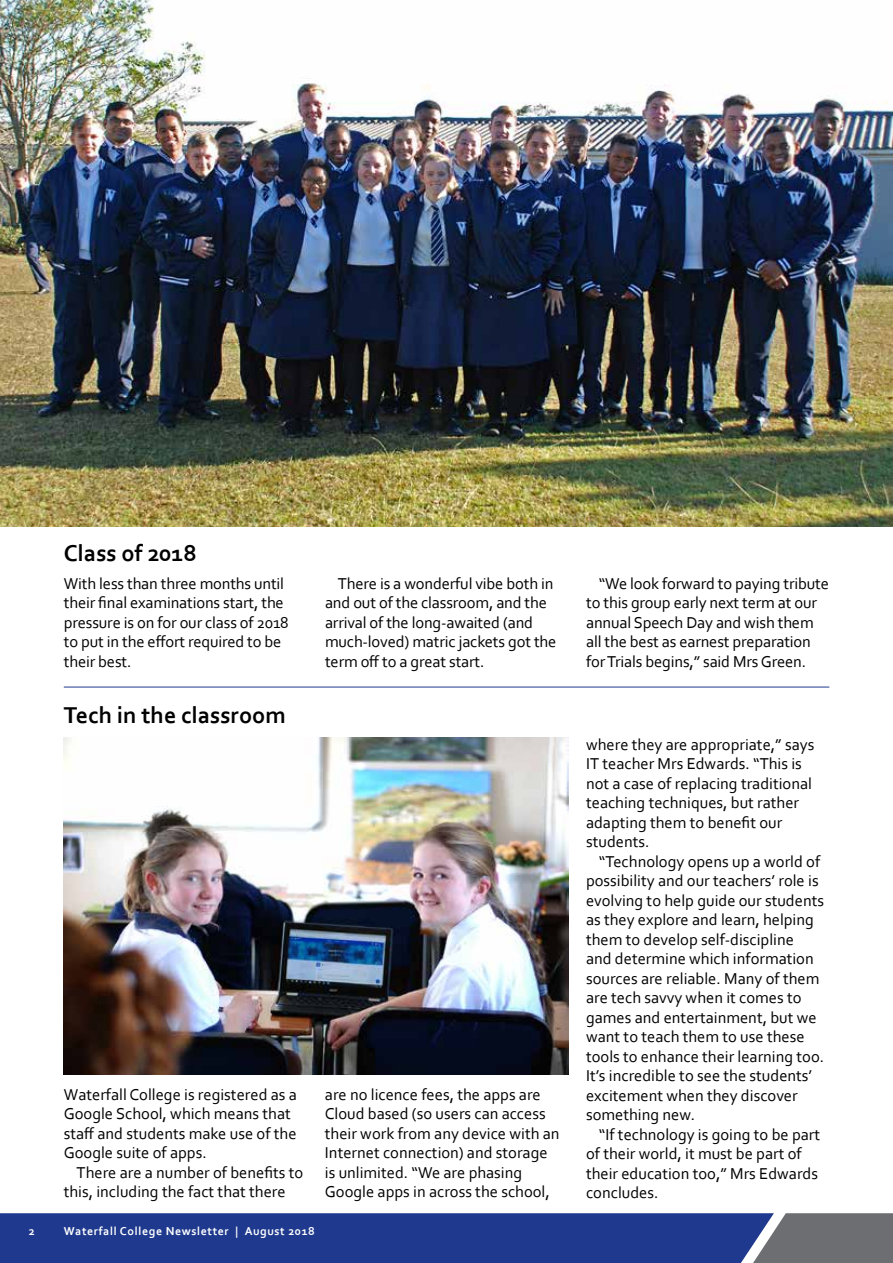
<style>
.page{position:relative;width:893px;height:1263px;background:#fff}
.page>*{position:absolute;margin:0;border:0;box-sizing:border-box;transform-origin:0 0}
.t1{font:700 24px "Corbel";color:#000}
.t2{font:16.5px/19.5px "Corbel";color:#000}
.t3{font:700 12px "Corbel";letter-spacing:.05em;color:#fff}
</style>
<div class="page">
<svg style="left:0;top:1213px;width:893px;height:50px;background:#2c438b"></svg>
<img style="left:0;top:0;width:893px;height:526px">
<img style="left:64px;top:737px;width:504px;height:338px">
<hr style="left:64px;top:687px;width:765px;height:1px;background:#1e398d">
<h1 class="t1" style="left:64px;top:538px;width:134px">Class of 2018</h1>
<p class="t2" style="left:64px;top:573px;width:226px">With less than three months until their final examinations start, the pressure is on for our class of 2018 to put in the effort required to be their best.</p>
<p class="t2" style="left:325px;top:573px;width:233px;text-indent:13px">There is a wonderful vibe both in and out of the classroom, and the arrival of the long-awaited (and much-loved) matric jackets got the term off to a great start.</p>
<p class="t2" style="left:586px;top:573px;width:244px;text-indent:13px">“We look forward to paying tribute to this group early next term at our annual Speech Day and wish them all the best as earnest preparation for Trials begins,” said Mrs Green.</p>
<h1 class="t1" style="left:64px;top:700px;width:224px">Tech in the classroom</h1>
<p class="t2" style="left:64px;top:1084px;width:235px">Waterfall College is registered as a<br>Google School, which means that staff and students make use of the<br>Google suite of apps.</p>
<p class="t2" style="left:64px;top:1162px;width:241px;text-indent:13px">There are a number of benefits to this, including the fact that there</p>
<p class="t3" style="left:29px;top:1224px;width:7px">2</p>
<p class="t3" style="left:64px;top:1224px;width:253px">Waterfall College Newsletter | August 2018</p>
<p class="t2" style="left:325px;top:1084px;width:236px">are no licence fees, the apps are<br>Cloud based (so users can access their work from any device with an<br>Internet connection) and storage is unlimited. “We are phasing<br>Google apps in across the school,</p>
<p class="t2" style="left:586px;top:734px;width:230px">where they are appropriate,” says<br>IT teacher Mrs Edwards. “This is not a case of replacing traditional teaching techniques, but rather adapting them to benefit our students.</p>
<p class="t2" style="left:586px;top:851px;width:240px;text-indent:13px">“Technology opens up a world of possibility and our teachers’ role is evolving to help guide our students as they explore and learn, helping them to develop self-discipline<br>and determine which information sources are reliable. Many of them are tech savvy when it comes to games and entertainment, but we want to teach them to use these tools to enhance their learning too.<br>It’s incredible to see the students’ excitement when they discover something new.</p>
<p class="t2" style="left:586px;top:1124px;width:236px;text-indent:13px">“If technology is going to be part of their world, it must be part of their education too,” Mrs Edwards concludes.</p>
</div>
